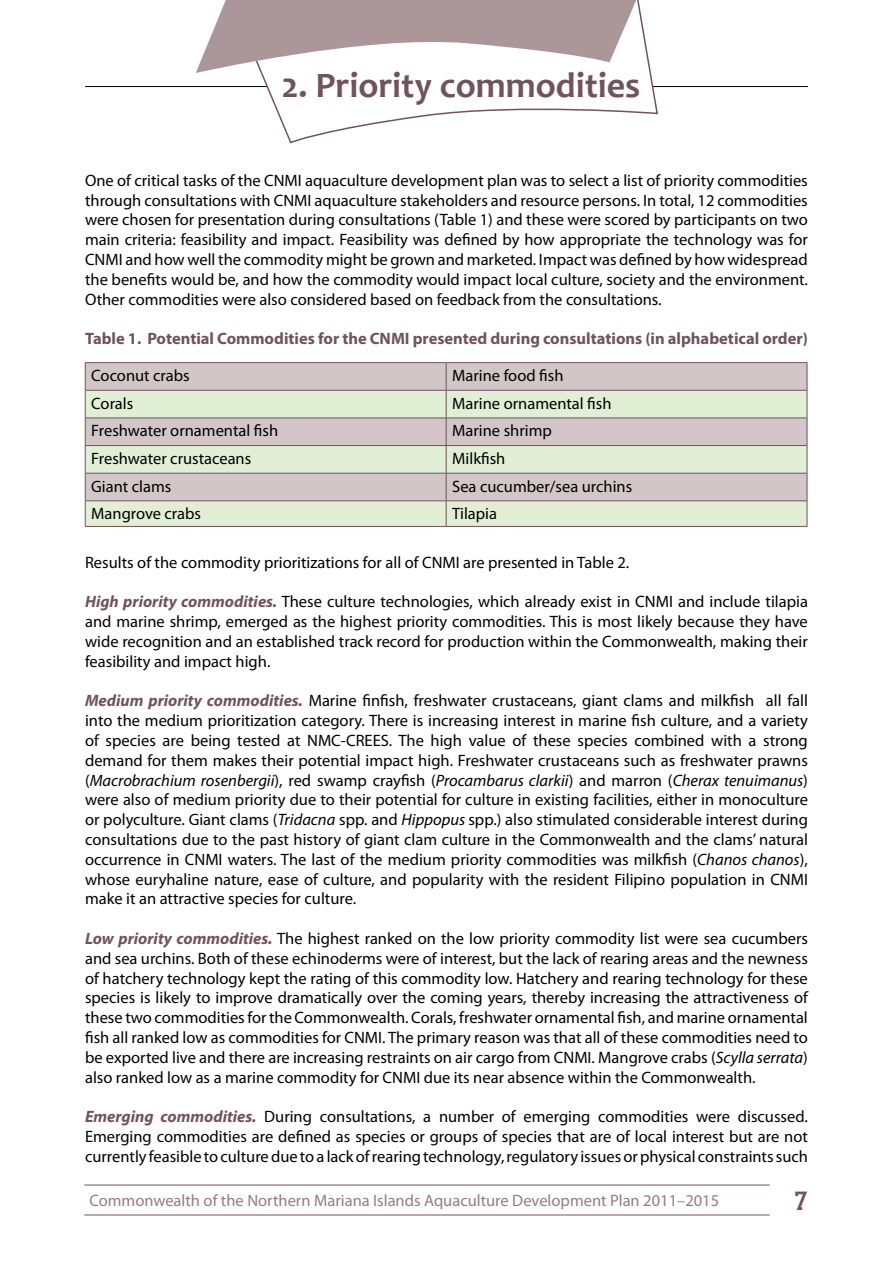
<style>
.page{position:relative;width:893px;height:1263px;background:#fff}
.page>*{position:absolute;margin:0;border:0;box-sizing:border-box;transform-origin:0 0}
.t1{font:700 36px "Candara";color:#71535a}
.t2{font:24px "Blue Plate Special NF";color:#71535a}
.t3{font:16.5px/19.8px "Myriad Pro";color:#000;text-align:justify}
.t4{font:700 16.5px "Myriad Pro";color:#71535a}
.t5{font:16.5px "Myriad Pro";color:#957b81}
.s1{font-weight:700;font-style:italic;color:#71535a}
.s2{font-style:italic}
</style>
<div class="page">
<hr style="left:85px;top:86px;width:723px;height:1px;background:#000">
<hr style="left:84px;top:1185px;width:686px;height:1px;background:#71535a">
<hr style="left:84px;top:1215px;width:686px;height:1px;background:#71535a">
<svg style="left:86px;top:363px;width:721px;height:27px;background:#d0c4c6"></svg>
<svg style="left:86px;top:391px;width:721px;height:135px;background:#d9dccd"></svg>
<hr style="left:85px;top:362px;width:361px;height:1px;background:#71535a">
<hr style="left:446px;top:362px;width:361px;height:1px;background:#71535a">
<hr style="left:85px;top:390px;width:361px;height:1px;background:#71535a">
<hr style="left:446px;top:390px;width:361px;height:1px;background:#71535a">
<hr style="left:85px;top:418px;width:361px;height:1px;background:#71535a">
<hr style="left:446px;top:418px;width:361px;height:1px;background:#71535a">
<hr style="left:85px;top:445px;width:361px;height:1px;background:#71535a">
<hr style="left:446px;top:445px;width:361px;height:1px;background:#71535a">
<hr style="left:85px;top:473px;width:361px;height:1px;background:#71535a">
<hr style="left:446px;top:473px;width:361px;height:1px;background:#71535a">
<hr style="left:85px;top:501px;width:361px;height:1px;background:#71535a">
<svg style="left:85px;top:363px;width:1px;height:163px"></svg>
<hr style="left:446px;top:501px;width:361px;height:1px;background:#71535a">
<svg style="left:446px;top:363px;width:1px;height:163px"></svg>
<svg style="left:807px;top:363px;width:1px;height:163px"></svg>
<hr style="left:85px;top:526px;width:361px;height:1px;background:#71535a">
<hr style="left:446px;top:526px;width:361px;height:1px;background:#71535a">
<svg style="left:220px;top:38px;width:439px;height:106px"></svg>
<svg style="left:196px;top:0;width:449px;height:73px"></svg>
<h1 class="t1" style="left:281px;top:64px;width:360px">2. Priority commodities</h1>
<p class="t3" style="left:85px;top:170px;width:724px">One of critical tasks of the CNMI aquaculture development plan was to select a list of priority commodities through consultations with CNMI aquaculture stakeholders and resource persons. In total, 12 commodities were chosen for presentation during consultations (Table 1) and these were scored by participants on two main criteria: feasibility and impact. Feasibility was defined by how appropriate the technology was for CNMI and how well the commodity might be grown and marketed. Impact was defined by how widespread the benefits would be, and how the commodity would impact local culture, society and the environment.<br>Other commodities were also considered based on feedback from the consultations.</p>
<p class="t4" style="left:85px;top:328px;width:724px">Table 1. Potential Commodities for the CNMI presented during consultations (in alphabetical order)</p>
<p class="t3" style="left:91px;top:365px;width:100px">Coconut crabs</p>
<p class="t3" style="left:452px;top:365px;width:113px">Marine food fish</p>
<p class="t3" style="left:91px;top:393px;width:44px">Corals</p>
<p class="t3" style="left:452px;top:393px;width:161px">Marine ornamental fish</p>
<p class="t3" style="left:91px;top:421px;width:188px">Freshwater ornamental fish</p>
<p class="t3" style="left:452px;top:421px;width:101px">Marine shrimp</p>
<p class="t3" style="left:91px;top:448px;width:162px">Freshwater crustaceans</p>
<p class="t3" style="left:452px;top:448px;width:55px">Milkfish</p>
<p class="t3" style="left:91px;top:476px;width:82px">Giant clams</p>
<p class="t3" style="left:452px;top:476px;width:182px">Sea cucumber/sea urchins</p>
<p class="t3" style="left:91px;top:503px;width:111px">Mangrove crabs</p>
<p class="t3" style="left:452px;top:503px;width:46px">Tilapia</p>
<p class="t3" style="left:85px;top:552px;width:546px">Results of the commodity prioritizations for all of CNMI are presented in Table 2.</p>
<p class="t3" style="left:85px;top:592px;width:724px"><span class="s1">High priority commodities.</span> These culture technologies, which already exist in CNMI and include tilapia and marine shrimp, emerged as the highest priority commodities. This is most likely because they have wide recognition and an established track record for production within the Commonwealth, making their feasibility and impact high.</p>
<p class="t3" style="left:85px;top:691px;width:724px"><span class="s1">Medium priority commodities.</span> Marine finfish, freshwater crustaceans, giant clams and milkfish all fall into the medium prioritization category. There is increasing interest in marine fish culture, and a variety of species are being tested at NMC-CREES. The high value of these species combined with a strong demand for them makes their potential impact high. Freshwater crustaceans such as freshwater prawns (<span class="s2">Macrobrachium rosenbergii</span>), red swamp crayfish (<span class="s2">Procambarus clarkii</span>) and marron (<span class="s2">Cherax tenuimanus</span>) were also of medium priority due to their potential for culture in existing facilities, either in monoculture or polyculture. Giant clams (<span class="s2">Tridacna</span> spp. and <span class="s2">Hippopus</span> spp.) also stimulated considerable interest during consultations due to the past history of giant clam culture in the Commonwealth and the clams’ natural occurrence in CNMI waters. The last of the medium priority commodities was milkfish (<span class="s2">Chanos chanos</span>), whose euryhaline nature, ease of culture, and popularity with the resident Filipino population in CNMI make it an attractive species for culture.</p>
<p class="t3" style="left:85px;top:928px;width:724px"><span class="s1">Low priority commodities.</span> The highest ranked on the low priority commodity list were sea cucumbers and sea urchins. Both of these echinoderms were of interest, but the lack of rearing areas and the newness of hatchery technology kept the rating of this commodity low. Hatchery and rearing technology for these species is likely to improve dramatically over the coming years, thereby increasing the attractiveness of these two commodities for the Commonwealth. Corals, freshwater ornamental fish, and marine ornamental fish all ranked low as commodities for CNMI. The primary reason was that all of these commodities need to be exported live and there are increasing restraints on air cargo from CNMI. Mangrove crabs (<span class="s2">Scylla serrata</span>) also ranked low as a marine commodity for CNMI due its near absence within the Commonwealth.</p>
<p class="t3" style="left:85px;top:1106px;width:724px"><span class="s1">Emerging commodities.</span> During consultations, a number of emerging commodities were discussed.<br>Emerging commodities are defined as species or groups of species that are of local interest but are not currently feasible to culture due to a lack of rearing technology, regulatory issues or physical constraints such</p>
<p class="t5" style="left:89px;top:1190px;width:631px">Commonwealth of the Northern Mariana Islands Aquaculture Development Plan 2011–2015</p>
<h2 class="t2" style="left:795px;top:1185px;width:15px">7</h2>
</div>
